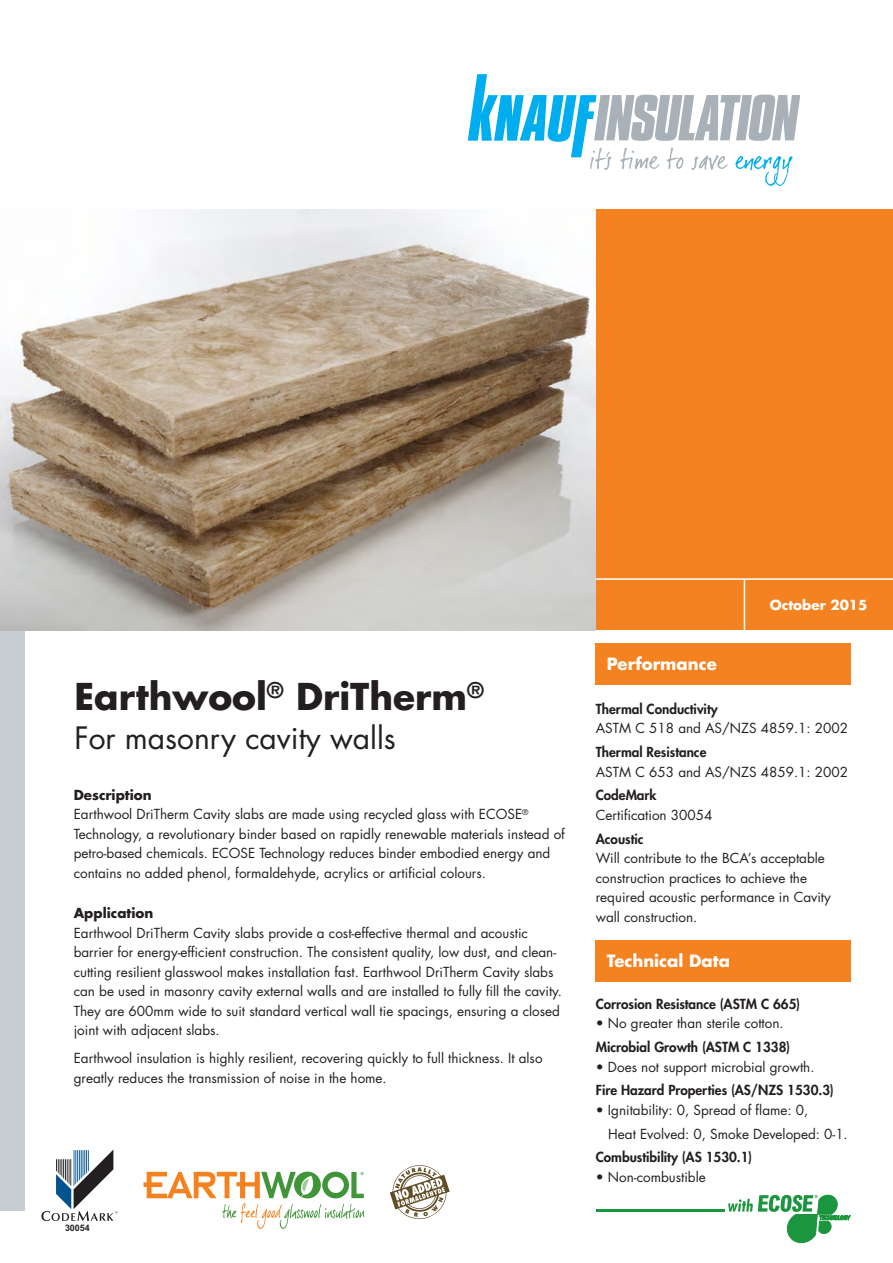
<style>
.page{position:relative;width:893px;height:1263px;background:#fff}
.page>*{position:absolute;margin:0;border:0;box-sizing:border-box;transform-origin:0 0}
.t1{font:700 36px "Futura Std";color:#231f20}
.t2{font:30px "Futura Std";color:#231f20}
.t3{font:700 16.5px "Futura Std";color:#fff}
.t4{font:13.5px/19.5px "Futura Std";color:#231f20}
.t5{font:800 13.5px "Futura Std";color:#231f20}
.t6{font:700 13.5px "Futura Std";color:#231f20}
.t7{font:700 13.5px "Futura Std";color:#fff}
.t8{font:700 9px "Arial";color:#231f20}
.s1{font-weight:700}
</style>
<div class="page">
<div style="left:595px;top:209px;width:298px;height:421px;background:#f58220"></div>
<div style="left:0;top:612px;width:25px;height:598px;background:#c6ced4"></div>
<hr style="left:595px;top:578px;width:298px;height:2px;background:#fff">
<img style="left:0;top:209px;width:595px;height:421px">
<hr style="left:744px;top:579px;width:1px;height:62px;background:#fff">
<div style="left:596px;top:643px;width:255px;height:41px;background:#f58220"></div>
<svg style="left:468px;top:74px;width:332px;height:112px"></svg>
<svg style="left:728px;top:1195px;width:122px;height:48px"></svg>
<hr style="left:596px;top:1209px;width:129px;height:2px;background:#1b953e">
<svg style="left:144px;top:1171px;width:220px;height:58px"></svg>
<div style="left:596px;top:941px;width:255px;height:41px;background:#f58220"></div>
<svg style="left:389px;top:1165px;width:61px;height:55px"></svg>
<svg style="left:41px;top:1149px;width:77px;height:72px"></svg>
<h1 class="t1" style="left:74px;top:672px;width:411px">Earthwool<sup>®</sup> DriTherm<sup>®</sup></h1>
<h2 class="t2" style="left:74px;top:719px;width:323px">For masonry cavity walls</h2>
<p class="t4" style="left:74px;top:785px;width:493px"><span class="s1">Description<br></span>Earthwool DriTherm Cavity slabs are made using recycled glass with ECOSE<sup>® </sup>Technology, a revolutionary binder based on rapidly renewable materials instead of petro-based chemicals. ECOSE Technology reduces binder embodied energy and contains no added phenol, formaldehyde, acrylics or artificial colours.</p>
<p class="t6" style="left:74px;top:904px;width:81px">Application</p>
<p class="t4" style="left:74px;top:923px;width:490px">Earthwool DriTherm Cavity slabs provide a cost-effective thermal and acoustic barrier for energy-efficient construction. The consistent quality, low dust, and clean&shy;cutting resilient glasswool makes installation fast. Earthwool DriTherm Cavity slabs can be used in masonry cavity external walls and are installed to fully fill the cavity.<br>They are 600mm wide to suit standard vertical wall tie spacings, ensuring a closed joint with adjacent slabs.</p>
<p class="t4" style="left:74px;top:1049px;width:470px">Earthwool insulation is highly resilient, recovering quickly to full thickness. It also greatly reduces the transmission of noise in the home.</p>
<p class="t8" style="left:65px;top:1222px;width:26px">30054</p>
<p class="t7" style="left:770px;top:595px;width:99px">October 2015</p>
<p class="t3" style="left:607px;top:652px;width:112px">Performance</p>
<p class="t5" style="left:596px;top:700px;width:123px">Thermal Conductivity</p>
<p class="t4" style="left:596px;top:719px;width:254px">ASTM C 518 and AS/NZS 4859.1: 2002</p>
<p class="t5" style="left:596px;top:743px;width:112px">Thermal Resistance</p>
<p class="t4" style="left:596px;top:762px;width:254px">ASTM C 653 and AS/NZS 4859.1: 2002</p>
<p class="t5" style="left:596px;top:787px;width:62px">CodeMark</p>
<p class="t4" style="left:596px;top:805px;width:118px">Certification 30054</p>
<p class="t5" style="left:596px;top:830px;width:49px">Acoustic</p>
<p class="t4" style="left:596px;top:848px;width:237px">Will contribute to the BCA’s acceptable construction practices to achieve the required acoustic performance in Cavity wall construction.</p>
<p class="t3" style="left:607px;top:950px;width:125px">Technical Data</p>
<p class="t5" style="left:596px;top:995px;width:206px">Corrosion Resistance (ASTM C 665)</p>
<p class="t4" style="left:596px;top:1014px;width:189px">• No greater than sterile cotton.</p>
<p class="t5" style="left:596px;top:1038px;width:196px">Microbial Growth (ASTM C 1338)</p>
<p class="t4" style="left:596px;top:1057px;width:220px">• Does not support microbial growth.</p>
<p class="t5" style="left:596px;top:1082px;width:240px">Fire Hazard Properties (AS/NZS 1530.3)</p>
<p class="t4" style="left:608px;top:1098px;width:241px;line-height:23.7px;text-indent:-12px">• Ignitability: 0, Spread of flame: 0,<br>Heat Evolved: 0, Smoke Developed: 0-1.</p>
<p class="t5" style="left:596px;top:1149px;width:158px">Combustibility (AS 1530.1)</p>
<p class="t4" style="left:596px;top:1167px;width:112px">• Non-combustible</p>
</div>
